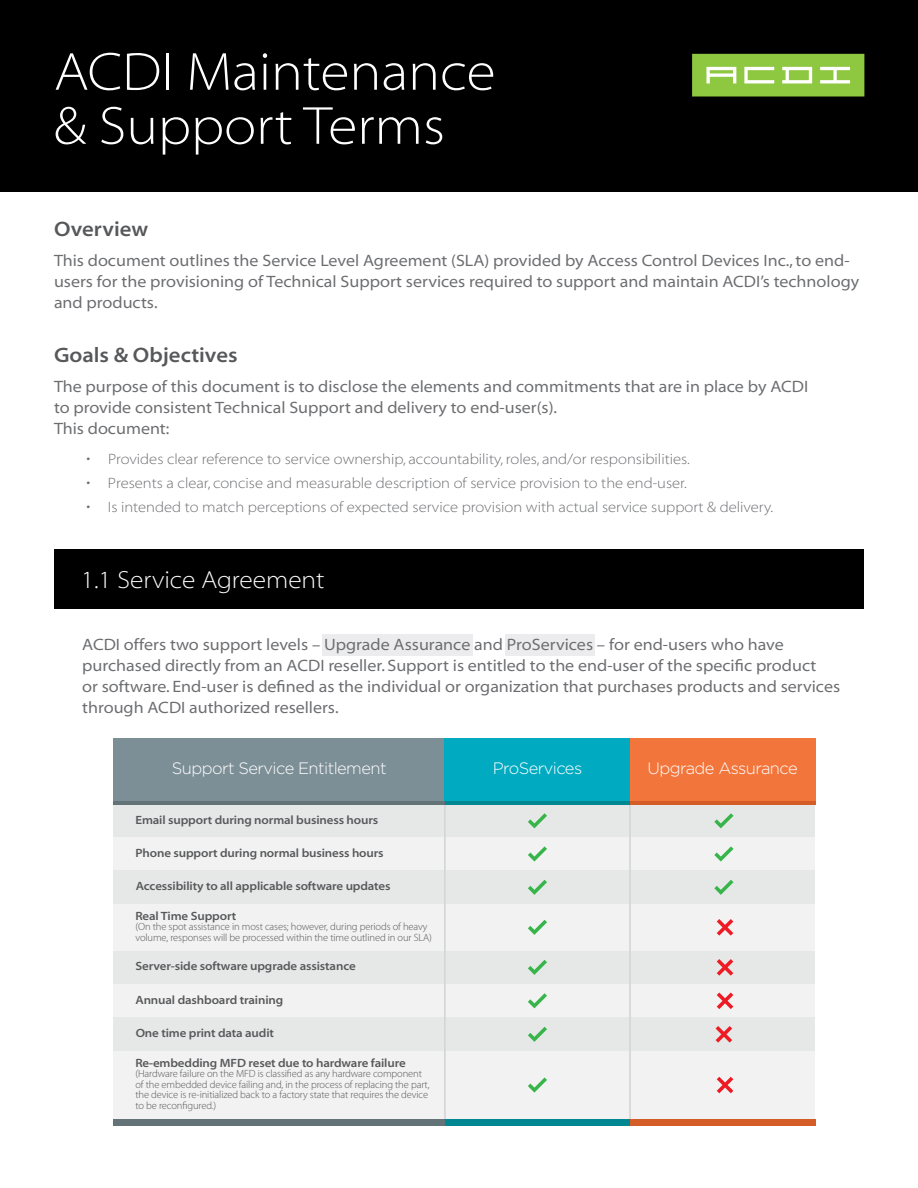
<style>
.page{position:relative;width:918px;height:1188px;background:#fff}
.page>*{position:absolute;margin:0;border:0;box-sizing:border-box;transform-origin:0 0}
.t1{font:54px/54px "Myriad MM 215 700";color:#fff}
.t2{font:24.75px "Myriad MM 215 700";color:#fff}
.t3{font:21px "Myriad MM 565 700";color:#57585a}
.t4{font:16.5px/21px "Myriad MM 400 700";color:#6c6d70}
.t5{font:300 16.5px "Gotham";letter-spacing:-.035em;color:#fff}
.t6{font:15px "Myriad MM 215 700";color:#6c6d70}
.t7{font:12px "Myriad MM 565 700";letter-spacing:-.01em;color:#57585a}
.t8{font:300 10.5px/10.5px "Myriad Pro";letter-spacing:-.01em;color:#57585a}
</style>
<div class="page">
<div style="left:323px;top:634px;width:150px;height:22px;background:#ececee"></div>
<div style="left:505px;top:634px;width:89px;height:22px;background:#ececee"></div>
<div style="left:0;top:0;width:918px;height:191px;background:#000"></div>
<svg style="left:692px;top:54px;width:172px;height:43px;background:#9bcc58"></svg>
<div style="left:54px;top:549px;width:810px;height:60px;background:#000"></div>
<div style="left:114px;top:804px;width:701px;height:33px;background:#e6e8e8"></div>
<div style="left:114px;top:951px;width:701px;height:33px;background:#e6e8e8"></div>
<div style="left:114px;top:837px;width:701px;height:34px;background:#f2f2f2"></div>
<div style="left:114px;top:984px;width:701px;height:34px;background:#f2f2f2"></div>
<div style="left:114px;top:871px;width:701px;height:33px;background:#e6e8e8"></div>
<div style="left:114px;top:1018px;width:701px;height:33px;background:#e6e8e8"></div>
<div style="left:114px;top:904px;width:701px;height:47px;background:#f2f2f2"></div>
<div style="left:114px;top:1051px;width:701px;height:68px;background:#f2f2f2"></div>
<div style="left:630px;top:738px;width:185px;height:66px;background:#f2753b"></div>
<svg style="left:714px;top:813px;width:20px;height:15px"></svg>
<svg style="left:714px;top:846px;width:20px;height:16px"></svg>
<svg style="left:714px;top:880px;width:20px;height:15px"></svg>
<svg style="left:717px;top:919px;width:16px;height:17px"></svg>
<svg style="left:717px;top:959px;width:16px;height:17px"></svg>
<svg style="left:717px;top:993px;width:16px;height:16px"></svg>
<svg style="left:716px;top:1026px;width:16px;height:17px"></svg>
<svg style="left:717px;top:1077px;width:16px;height:16px"></svg>
<svg style="left:528px;top:813px;width:19px;height:15px"></svg>
<svg style="left:528px;top:960px;width:19px;height:15px"></svg>
<svg style="left:528px;top:846px;width:19px;height:16px"></svg>
<svg style="left:528px;top:993px;width:19px;height:15px"></svg>
<svg style="left:528px;top:880px;width:19px;height:15px"></svg>
<svg style="left:528px;top:1027px;width:19px;height:15px"></svg>
<svg style="left:528px;top:920px;width:19px;height:15px"></svg>
<svg style="left:528px;top:1077px;width:19px;height:16px"></svg>
<hr style="left:444px;top:804px;width:2px;height:315px;background:#d1d4d4">
<hr style="left:629px;top:801px;width:2px;height:321px;background:#d1d4d4">
<div style="left:114px;top:738px;width:331px;height:66px;background:#7d8f96"></div>
<div style="left:445px;top:738px;width:185px;height:66px;background:#00abc2"></div>
<div style="left:445px;top:1119px;width:185px;height:7px;background:#008791"></div>
<div style="left:114px;top:1119px;width:331px;height:7px;background:#637378"></div>
<hr style="left:445px;top:801px;width:185px;height:3px;background:#008791">
<hr style="left:114px;top:801px;width:331px;height:3px;background:#637378">
<div style="left:630px;top:1119px;width:185px;height:7px;background:#d45c26"></div>
<hr style="left:630px;top:801px;width:185px;height:3px;background:#d45c26">
<h1 class="t1" style="left:54px;top:47px;width:443px">ACDI Maintenance &amp; Support Terms</h1>
<p class="t3" style="left:54px;top:219px;width:96px">Overview</p>
<p class="t4" style="left:54px;top:251px;width:807px">This document outlines the Service Level Agreement (SLA) provided by Access Control Devices Inc., to end&shy;users for the provisioning of Technical Support services required to support and maintain ACDI’s technology and products.</p>
<p class="t3" style="left:54px;top:345px;width:185px">Goals &amp; Objectives</p>
<p class="t4" style="left:54px;top:377px;width:756px">The purpose of this document is to disclose the elements and commitments that are in place by ACDI to provide consistent Technical Support and delivery to end-user(s).<br>This document:</p>
<p class="t6" style="left:86px;top:452px;width:605px">• Provides clear reference to service ownership, accountability, roles, and/or responsibilities.</p>
<p class="t6" style="left:86px;top:476px;width:602px">• Presents a clear, concise and measurable description of service provision to the end-user.</p>
<p class="t6" style="left:86px;top:500px;width:688px">• Is intended to match perceptions of expected service provision with actual service support &amp; delivery.</p>
<h2 class="t2" style="left:81px;top:568px;width:245px">1.1 Service Agreement</h2>
<p class="t4" style="left:82px;top:635px;width:759px">ACDI offers two support levels – Upgrade Assurance and ProServices – for end-users who have purchased directly from an ACDI reseller. Support is entitled to the end-user of the specific product<br>or software. End-user is defined as the individual or organization that purchases products and services through ACDI authorized resellers.</p>
<p class="t5" style="left:172px;top:757px;width:216px">Support Service Entitlement</p>
<p class="t5" style="left:493px;top:757px;width:91px">ProServices</p>
<p class="t5" style="left:648px;top:757px;width:152px">Upgrade Assurance</p>
<p class="t7" style="left:135px;top:814px;width:244px">Email support during normal business hours</p>
<p class="t7" style="left:135px;top:847px;width:250px">Phone support during normal business hours</p>
<p class="t7" style="left:136px;top:880px;width:256px">Accessibility to all applicable software updates</p>
<p class="t7" style="left:135px;top:910px;width:102px">Real Time Support</p>
<p class="t8" style="left:135px;top:922px;width:298px">(On the spot assistance in most cases; however, during periods of heavy volume, responses will be processed within the time outlined in our SLA)</p>
<p class="t7" style="left:135px;top:960px;width:222px">Server-side software upgrade assistance</p>
<p class="t7" style="left:135px;top:994px;width:149px">Annual dashboard training</p>
<p class="t7" style="left:136px;top:1027px;width:140px">One time print data audit</p>
<p class="t7" style="left:135px;top:1057px;width:272px">Re-embedding MFD reset due to hardware failure</p>
<p class="t8" style="left:135px;top:1069px;width:296px">(Hardware failure on the MFD is classified as any hardware component of the embedded device failing and, in the process of replacing the part, the device is re-initialized back to a factory state that requires the device to be reconfigured.)</p>
</div>
